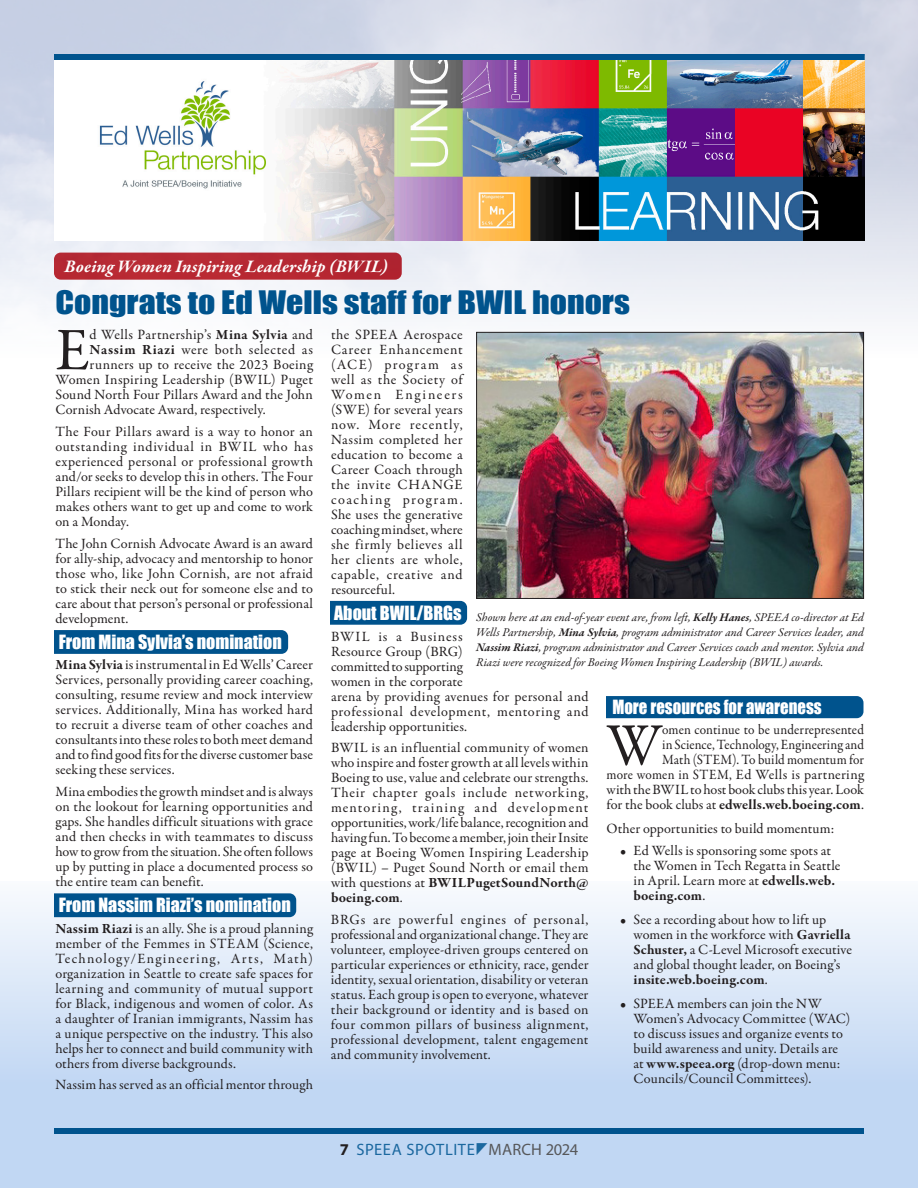
<style>
.page{position:relative;width:918px;height:1188px;background:#fff}
.page>*{position:absolute;margin:0;border:0;box-sizing:border-box;transform-origin:0 0}
.Spotlite_1st_para{font:60.6px "Garamond Premr Pro";color:#231f20}
.Spotlite_1st_para-2{font:60.6px "Garamond Premr Pro";color:#231f20;scale:.93 1}
.Spotlite_Headline{font:29.7px "Impact";color:#00538d;scale:1.14 1}
.Spotlite_subhead{font:18px "Impact";color:#fff}
.Red_banner_text_TNR_bold_ital{font:italic 700 18px "Garamond Premr Pro";letter-spacing:.01em;color:#fff}
.Spotlite_subhead-2{font:18px "Impact";color:#fff;scale:.93 1}
.Spotlite_body{font:16.5px "Myriad Pro";letter-spacing:.025em;color:#1b689f}
.Spotlite_body-2{font:14.25px/15px "Garamond Premr Pro";letter-spacing:.01em;color:#231f20;text-align:justify}
.Spotlite_1st_para-3{font:14.25px/15px "Garamond Premr Pro";letter-spacing:.01em;color:#231f20;text-align:right;scale:.93 1}
.Spotlite_1st_para-4{font:14.25px "Garamond Premr Pro";letter-spacing:.01em;color:#231f20}
.Spotlite_1st_para-5{font:14.25px "Garamond Premr Pro";letter-spacing:.045em;color:#231f20}
.Spotlite_photo_captions{font:italic 12px/15px "Garamond Premr Pro";color:#231f20;text-align:justify}
.s1{font-weight:700}
.s2{font-weight:700;color:#231f20}
.s3{color:#57585a}
</style>
<div class="page">
<div style="left:606px;top:696px;width:258px;height:22px;background:#00538d"></div>
<svg style="left:54px;top:630px;width:234px;height:24px;background:#02548e"></svg>
<img style="left:0;top:0;width:918px;height:488px">
<div style="left:0;top:881px;width:918px;height:307px;background:linear-gradient(to bottom,#f2f7fc,#b4cff1)"></div>
<div style="left:330px;top:601px;width:137px;height:24px;background:#00538d"></div>
<div style="left:54px;top:893px;width:242px;height:24px;background:#00538d"></div>
<img style="left:54px;top:60px;width:811px;height:181px">
<div style="left:54px;top:54px;width:811px;height:6px;background:#00538d"></div>
<div style="left:54px;top:1128px;width:810px;height:6px;background:#00538d"></div>
<img style="left:478px;top:334px;width:384px;height:263px">
<div style="left:476px;top:332px;width:388px;height:267px;border:1px solid #231f20"></div>
<svg style="left:477px;top:1143px;width:11px;height:12px"></svg>
<p class="Red_banner_text_TNR_bold_ital" style="left:64px;top:255px;width:325px">Boeing Women Inspiring Leadership (BWIL)</p>
<p class="Spotlite_Headline" style="left:56px;top:279px;width:505px">Congrats to Ed Wells staff for BWIL honors</p>
<p class="Spotlite_1st_para" style="left:56px;top:314px;width:36px">E</p>
<p class="Spotlite_1st_para-4" style="left:90px;top:326px;width:225px">d Wells Partnership’s <span class="s1">Mina Sylvia</span> and</p>
<p class="Spotlite_body-2" style="left:331px;top:327px;width:133px">the SPEEA Aerospace Career Enhancement (ACE) program as well as the Society of Women Engineers (SWE) for several years now. More recently, Nassim completed her education to become a Career Coach through the invite CHANGE coaching program.<br>She uses the generative coaching mindset, where she firmly believes all her clients are whole, capable, creative and resourceful.</p>
<p class="Spotlite_subhead" style="left:334px;top:599px;width:129px">About BWIL/BRGs</p>
<p class="Spotlite_body-2" style="left:331px;top:629px;width:259px;text-align:left">BWIL is a Business<br>Resource Group (BRG)<br>committed to supporting<br>women in the corporate<br>arena by providing avenues for personal and professional development, mentoring and leadership opportunities.</p>
<p class="Spotlite_body-2" style="left:331px;top:741px;width:259px">BWIL is an influential community of women who inspire and foster growth at all levels within Boeing to use, value and celebrate our strengths.<br>Their chapter goals include networking, mentoring, training and development opportunities, work/life balance, recognition and having fun. To become a member, join their Insite page at Boeing Women Inspiring Leadership (BWIL) – Puget Sound North or email them with questions at <span class="s1">BWILPugetSoundNorth@ boeing.com</span>.</p>
<p class="Spotlite_body-2" style="left:331px;top:913px;width:259px">BRGs are powerful engines of personal, professional and organizational change. They are volunteer, employee-driven groups centered on particular experiences or ethnicity, race, gender identity, sexual orientation, disability or veteran status. Each group is open to everyone, whatever their background or identity and is based on four common pillars of business alignment, professional development, talent engagement and community involvement.</p>
<p class="Spotlite_1st_para-5" style="left:90px;top:341px;width:225px"><span class="s1">Nassim Riazi</span> were both selected as</p>
<p class="Spotlite_1st_para-4" style="left:90px;top:356px;width:225px">runners up to receive the 2023 Boeing</p>
<p class="Spotlite_1st_para-4" style="left:56px;top:371px;width:259px">Women Inspiring Leadership (BWIL) Puget</p>
<p class="Spotlite_1st_para-4" style="left:56px;top:386px;width:259px">Sound North Four Pillars Award and the John</p>
<p class="Spotlite_1st_para-4" style="left:56px;top:401px;width:212px">Cornish Advocate Award, respectively.</p>
<p class="Spotlite_body-2" style="left:56px;top:424px;width:259px">The Four Pillars award is a way to honor an outstanding individual in BWIL who has experienced personal or professional growth and/or seeks to develop this in others. The Four Pillars recipient will be the kind of person who makes others want to get up and come to work on a Monday.</p>
<p class="Spotlite_body-2" style="left:56px;top:536px;width:259px">The John Cornish Advocate Award is an award for ally-ship, advocacy and mentorship to honor those who, like John Cornish, are not afraid to stick their neck out for someone else and to care about that person’s personal or professional development.</p>
<p class="Spotlite_subhead" style="left:59px;top:628px;width:225px">From Mina Sylvia’s nomination</p>
<p class="Spotlite_body-2" style="left:56px;top:658px;width:259px"><span class="s1">Mina Sylvia</span> is instrumental in Ed Wells’ Career Services, personally providing career coaching, consulting, resume review and mock interview services. Additionally, Mina has worked hard to recruit a diverse team of other coaches and consultants into these roles to both meet demand and to find good fits for the diverse customer base seeking these services.</p>
<p class="Spotlite_body-2" style="left:56px;top:784px;width:259px">Mina embodies the growth mindset and is always on the lookout for learning opportunities and gaps. She handles difficult situations with grace and then checks in with teammates to discuss how to grow from the situation. She often follows up by putting in place a documented process so the entire team can benefit.</p>
<p class="Spotlite_subhead" style="left:59px;top:891px;width:234px">From Nassim Riazi’s nomination</p>
<p class="Spotlite_body-2" style="left:56px;top:921px;width:259px"><span class="s1">Nassim Riazi</span> is an ally. She is a proud planning member of the Femmes in STEAM (Science, Technology/Engineering, Arts, Math) organization in Seattle to create safe spaces for learning and community of mutual support for Black, indigenous and women of color. As a daughter of Iranian immigrants, Nassim has a unique perspective on the industry. This also helps her to connect and build community with others from diverse backgrounds.</p>
<p class="Spotlite_body-2" style="left:56px;top:1078px;width:259px">Nassim has served as an official mentor through</p>
<p class="Spotlite_photo_captions" style="left:476px;top:610px;width:389px">Shown here at an end-of-year event are, from left, <span class="s1">Kelly Hanes</span>, SPEEA co-director at Ed Wells Partnership, <span class="s1">Mina Sylvia</span>, program administrator and Career Services leader, and <span class="s1">Nassim Riazi</span>, program administrator and Career Services coach and mentor. Sylvia and Riazi were recognized for Boeing Women Inspiring Leadership (BWIL) awards.</p>
<p class="Spotlite_subhead-2" style="left:612px;top:693px;width:227px">More resources for awareness</p>
<p class="Spotlite_1st_para-2" style="left:606px;top:709px;width:61px">W</p>
<p class="Spotlite_1st_para-3" style="left:606px;top:723px;width:278px">omen continue to be underrepresented<br>in Science, Technology, Engineering and<br>Math (STEM). To build momentum for<br>more women in STEM, Ed Wells is partnering with the BWIL to host book clubs this year. Look for the book clubs at <span class="s1">edwells.web.boeing.com</span>.</p>
<p class="Spotlite_body-2" style="left:606px;top:822px;width:229px">Other opportunities to build momentum:</p>
<p class="Spotlite_body-2" style="left:633px;top:844px;width:208px;text-align:left;text-indent:-14px">• Ed Wells is sponsoring some spots at the Women in Tech Regatta in Seattle in April. Learn more at <span class="s1">edwells.web. boeing.com</span>.</p>
<p class="Spotlite_body-2" style="left:633px;top:913px;width:220px;text-align:left;text-indent:-14px">• See a recording about how to lift up women in the workforce with <span class="s1">Gavriella Schuster,</span> a C-Level Microsoft executive and global thought leader, on Boeing’s <span class="s1">insite.web.boeing.com</span>.</p>
<p class="Spotlite_body-2" style="left:633px;top:997px;width:218px;text-align:left;text-indent:-14px">• SPEEA members can join the NW Women’s Advocacy Committee (WAC) to discuss issues and organize events to build awareness and unity. Details are at <span class="s1">www.speea.org</span> (drop-down menu:<br>Councils/Council Committees).</p>
<p class="Spotlite_body" style="left:340px;top:1139px;width:240px"><span class="s2">7</span> SPEEA SPOTLITE <span class="s3">MARCH 2024</span></p>
</div>
